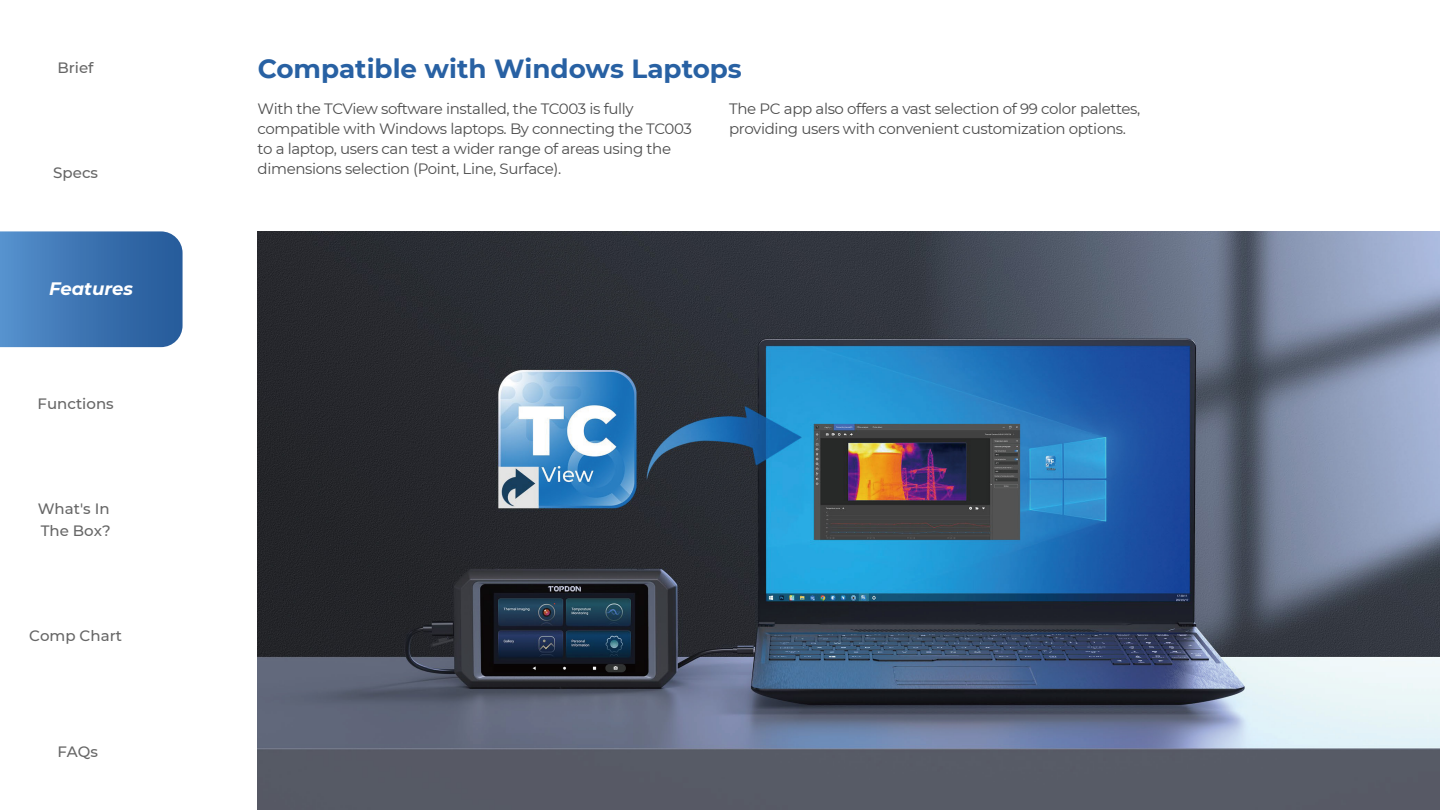
<style>
.page{position:relative;width:1440px;height:810px;background:#fff}
.page>*{position:absolute;margin:0;border:0;box-sizing:border-box;transform-origin:0 0}
.t1{font:700 26.25px "Montserrat";color:#2861a3}
.t2{font:italic 700 18px "Montserrat";color:#fff}
.t3{font:15px/20.2px "Montserrat";letter-spacing:-.025em;color:#4d4d4d}
.t4{font:500 15px/21.6px "Montserrat";color:#666}
</style>
<div class="page">
<img style="left:258px;top:231px;width:1182px;height:579px">
<svg style="left:0;top:231px;width:183px;height:116px;background:#3f75b2"></svg>
<p class="t4" style="left:57px;top:56px;width:38px">Brief</p>
<p class="t4" style="left:53px;top:161px;width:46px">Specs</p>
<p class="t2" style="left:49px;top:275px;width:86px">Features</p>
<p class="t4" style="left:38px;top:393px;width:78px">Functions</p>
<p class="t4" style="left:38px;top:498px;width:74px">What's In<br>The Box?</p>
<p class="t4" style="left:29px;top:624px;width:94px">Comp Chart</p>
<p class="t4" style="left:57px;top:740px;width:42px">FAQs</p>
<h1 class="t1" style="left:258px;top:49px;width:486px">Compatible with Windows Laptops</h1>
<p class="t3" style="left:258px;top:98px;width:436px">With the TCView software installed, the TC003 is fully compatible with Windows laptops. By connecting the TC003 to a laptop, users can test a wider range of areas using the dimensions selection (Point, Line, Surface).</p>
<p class="t3" style="left:729px;top:98px;width:413px">The PC app also offers a vast selection of 99 color palettes, providing users with convenient customization options.</p>
</div>
